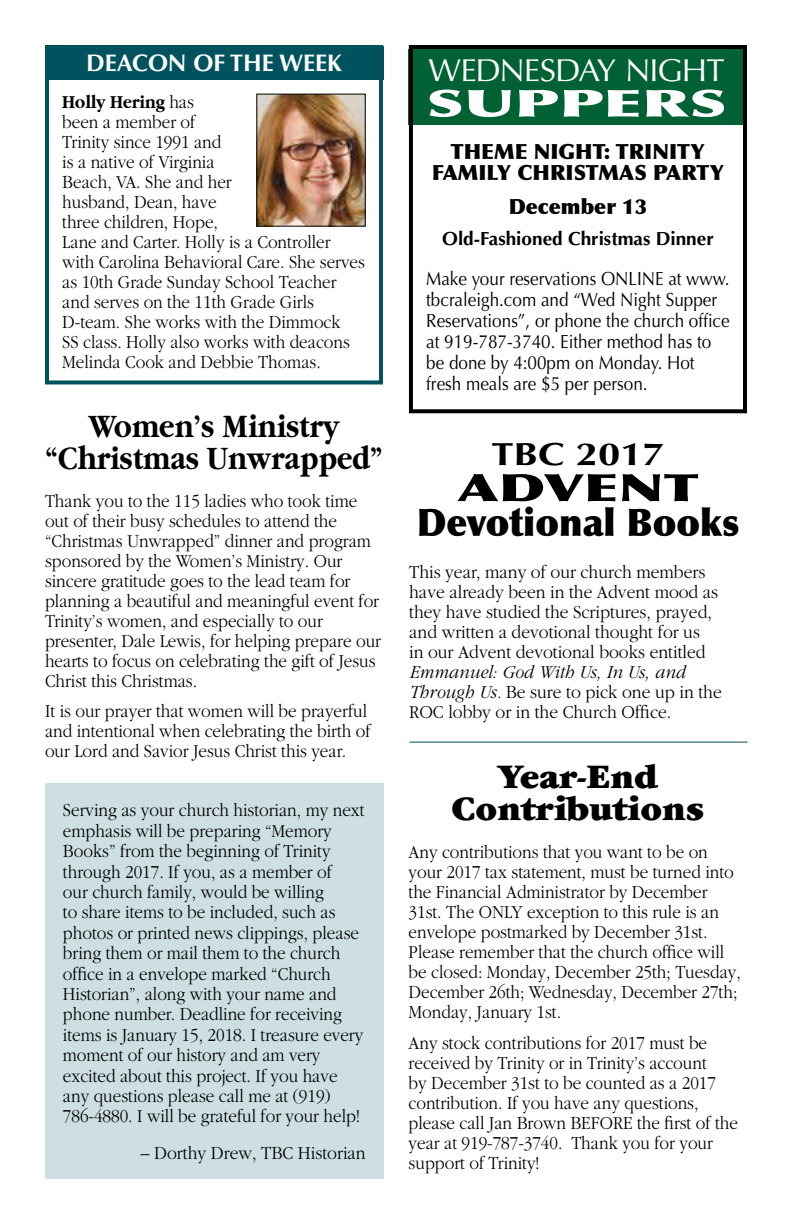
<style>
.page{position:relative;width:792px;height:1224px;background:#fff}
.page>*{position:absolute;margin:0;border:0;box-sizing:border-box;transform-origin:0 0}
.t1{font:900 38px/35px "Optima";color:#000;text-align:center;scale:1.5 1}
.t2{font:900 37.4px "Optima";color:#fff;scale:1.7 1}
.t3{font:900 36px/32px "Garamond";letter-spacing:-.005em;color:#000;text-align:center}
.t4{font:700 34px/32px "Garamond";color:#000;text-align:center;scale:.86 1}
.t5{font:700 32px "Optima";color:#000;scale:1.25 1}
.t6{font:31.6px "Optima";letter-spacing:-.03em;color:#fff}
.t7{font:700 24px "Optima";color:#fff}
.t8{font:900 21px/21px "Optima";color:#000;text-align:center}
.t9{font:300 19px/20px "Garamond";color:#000;scale:.9 1}
.t10{font:300 19px/20px "Garamond";color:#000;scale:.92 1}
.t11{font:19px/21px "Optima";color:#000;scale:.9 1}
.t12{font:700 19px "Optima";color:#000}
.s1{font-weight:700}
.s2{font-style:italic}
</style>
<div class="page">
<div style="left:45px;top:45px;width:338px;height:339px;border:4px solid #00535e"></div>
<div style="left:45px;top:46px;width:338px;height:33px;background:#00535e"></div>
<div style="left:409px;top:50px;width:338px;height:75px;background:#006234"></div>
<div style="left:409px;top:45px;width:338px;height:368px;border:4px solid #000"></div>
<img style="left:258px;top:96px;width:106px;height:129px">
<div style="left:256px;top:94px;width:110px;height:133px;border:1px solid #000"></div>
<div style="left:45px;top:783px;width:338px;height:396px;background:#cddfe2"></div>
<hr style="left:409px;top:742px;width:338px;height:1px;background:#00535e">
<p class="t7" style="left:86px;top:49px;width:257px">Deacon of th e Week</p>
<h3 class="t6" style="left:428px;top:52px;width:298px">WEDNESDAY NIGHT</h3>
<p class="t9" style="left:62px;top:92px;width:149px"><span class="s1">Holly Hering</span> has been a member of</p>
<h2 class="t2" style="left:426px;top:81px;width:178px">SUPPERS</h2>
<p class="t9" style="left:62px;top:132px;width:338px">Trinity since 1991 and<br>is a native of Virginia<br>Beach, VA. She and her<br>husband, Dean, have<br>three children, Hope,<br>Lane and Carter. Holly is a Controller with Carolina Behavioral Care. She serves as 10th Grade Sunday School Teacher and serves on the 11th Grade Girls<br>D-team. She works with the Dimmock<br>SS class. Holly also works with deacons<br>Melinda Cook and Debbie Thomas.</p>
<p class="t8" style="left:432px;top:141px;width:294px">THEME NIGHT: TRINITY<br>FAMILY CHRISTMAS PARTY</p>
<p class="t8" style="left:509px;top:197px;width:140px">December 13</p>
<p class="t12" style="left:442px;top:228px;width:273px">Old-Fashioned Christmas Dinner</p>
<p class="t11" style="left:426px;top:268px;width:339px">Make your reservations ONLINE at www. tbcraleigh.com and “Wed Night Supper Reservations”, or phone the church office at 919-787-3740. Either method has to be done by 4:00pm on Monday. Hot fresh meals are $5 per person.</p>
<h3 class="t4" style="left:45px;top:410px;width:394px">Women’s Ministry “Christmas Unwrapped”</h3>
<p class="t9" style="left:45px;top:491px;width:375px">Thank you to the 115 ladies who took time out of their busy schedules to attend the “Christmas Unwrapped” dinner and program sponsored by the Women’s Ministry. Our sincere gratitude goes to the lead team for planning a beautiful and meaningful event for Trinity’s women, and especially to our presenter, Dale Lewis, for helping prepare our hearts to focus on celebrating the gift of Jesus Christ this Christmas.</p>
<p class="t9" style="left:45px;top:702px;width:363px">It is our prayer that women will be prayerful and intentional when celebrating the birth of our Lord and Savior Jesus Christ this year.</p>
<p class="t9" style="left:63px;top:800px;width:337px">Serving as your church historian, my next emphasis will be preparing “Memory Books” from the beginning of Trinity through 2017. If you, as a member of<br>our church family, would be willing<br>to share items to be included, such as photos or printed news clippings, please bring them or mail them to the church office in a envelope marked “Church Historian”, along with your name and phone number. Deadline for receiving items is January 15, 2018. I treasure every moment of our history and am very excited about this project. If you have any questions please call me at (919)<br>786-4880. I will be grateful for your help!</p>
<p class="t10" style="left:141px;top:1143px;width:246px">– Dorthy Drew, TBC Historian</p>
<h3 class="t5" style="left:491px;top:435px;width:140px">TBC 2017</h3>
<h1 class="t1" style="left:417px;top:471px;width:217px">ADVENT<br>Devotional Books</h1>
<p class="t10" style="left:409px;top:562px;width:337px">This year, many of our church members have already been in the Advent mood as they have studied the Scriptures, prayed, and written a devotional thought for us in our Advent devotional books entitled</p>
<p class="t10" style="left:409px;top:662px;width:341px"><span class="s2">Emmanuel: God With Us, In Us, and<br>Through Us.</span> Be sure to pick one up in the<br>ROC lobby or in the Church Office.</p>
<h3 class="t3" style="left:451px;top:761px;width:255px">Year-End<br>Contributions</h3>
<p class="t9" style="left:409px;top:842px;width:371px">Any contributions that you want to be on your 2017 tax statement, must be turned into the Financial Administrator by December 31st. The ONLY exception to this rule is an envelope postmarked by December 31st.<br>Please remember that the church office will be closed: Monday, December 25th; Tuesday, December 26th; Wednesday, December 27th; Monday, January 1st.</p>
<p class="t9" style="left:409px;top:1033px;width:367px">Any stock contributions for 2017 must be received by Trinity or in Trinity’s account<br>by December 31st to be counted as a 2017 contribution. If you have any questions, please call Jan Brown BEFORE the first of the year at 919-787-3740. Thank you for your support of Trinity!</p>
</div>
